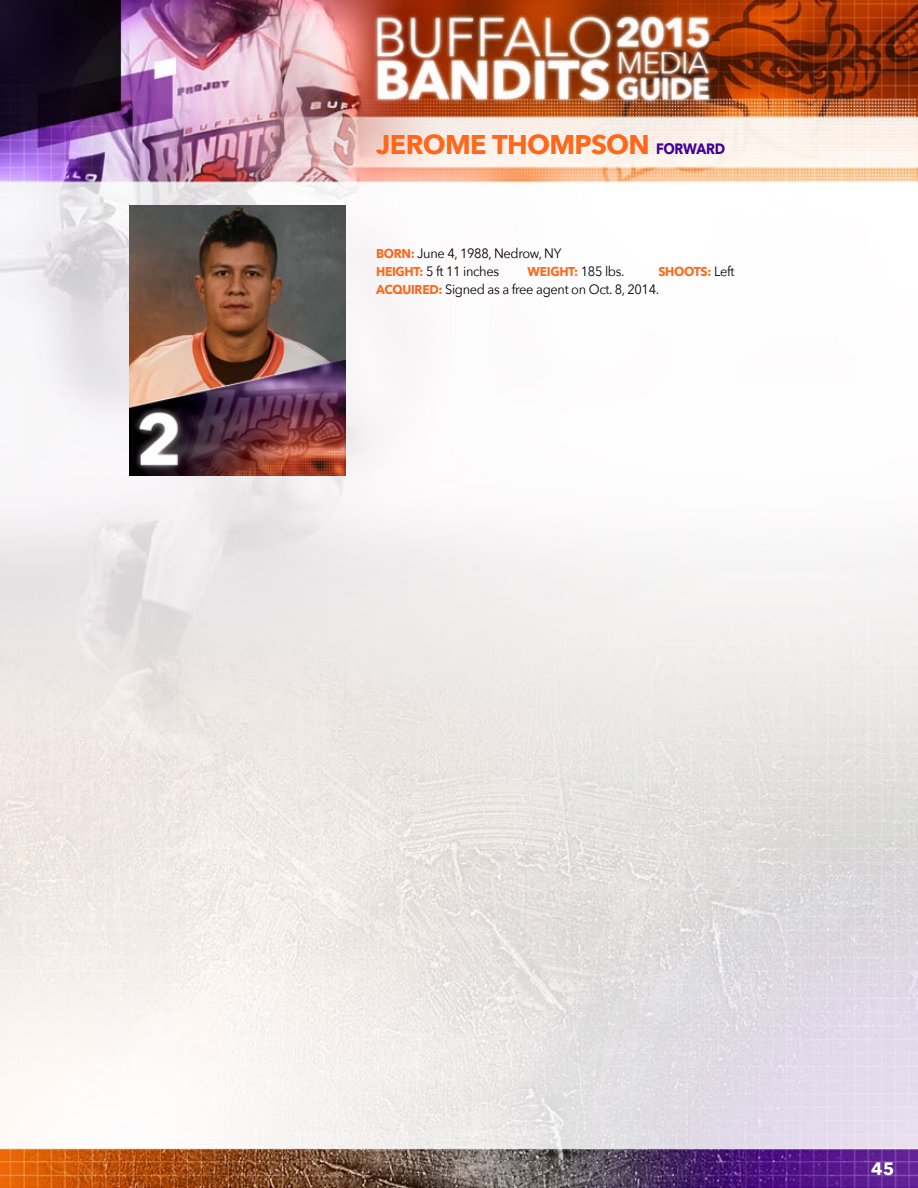
<style>
.page{position:relative;width:918px;height:1188px;background:#fff}
.page>*{position:absolute;margin:0;border:0;box-sizing:border-box;transform-origin:0 0}
.t1{font:700 27px "Avenir Next";letter-spacing:-.02em;color:#ff671b}
.t2{font:700 18px "Avenir Next";color:#fff}
.t3{font:13.5px/18px "Avenir Next";letter-spacing:-.025em;color:#000;scale:.95 1}
.t4{font:700 12.75px "Avenir Next";letter-spacing:-.025em;color:#ff671b;scale:.95 1}
.s1{font-size:15px;color:#430098}
.s2{font-weight:700;font-size:12.75px;color:#ff671b}
.s3{font-weight:400;font-size:13.5px;color:#000}
</style>
<div class="page">
<img style="left:0;top:0;width:918px;height:1188px">
<img style="left:130px;top:206px;width:216px;height:270px">
<h1 class="t1" style="left:376px;top:128px;width:299px">JEROME THOMPSON <span class="s1">FORWARD</span></h1>
<p class="t3" style="left:376px;top:244px;width:197px"><span class="s2">BORN:</span> June 4, 1988, Nedrow, NY<br><span class="s2">HEIGHT:</span> 5 ft 11 inches</p>
<p class="t4" style="left:528px;top:264px;width:22px">WEIGHT</p>
<p class="t3" style="left:574px;top:262px;width:54px"><span class="s2">:</span> 185 lbs.</p>
<p class="t4" style="left:658px;top:264px;width:82px">SHOOTS: <span class="s3">Left</span></p>
<p class="t3" style="left:376px;top:280px;width:300px"><span class="s2">ACQUIRED:</span> Signed as a free agent on Oct. 8, 2014.</p>
<h2 class="t2" style="left:871px;top:1158px;width:25px">45</h2>
</div>
